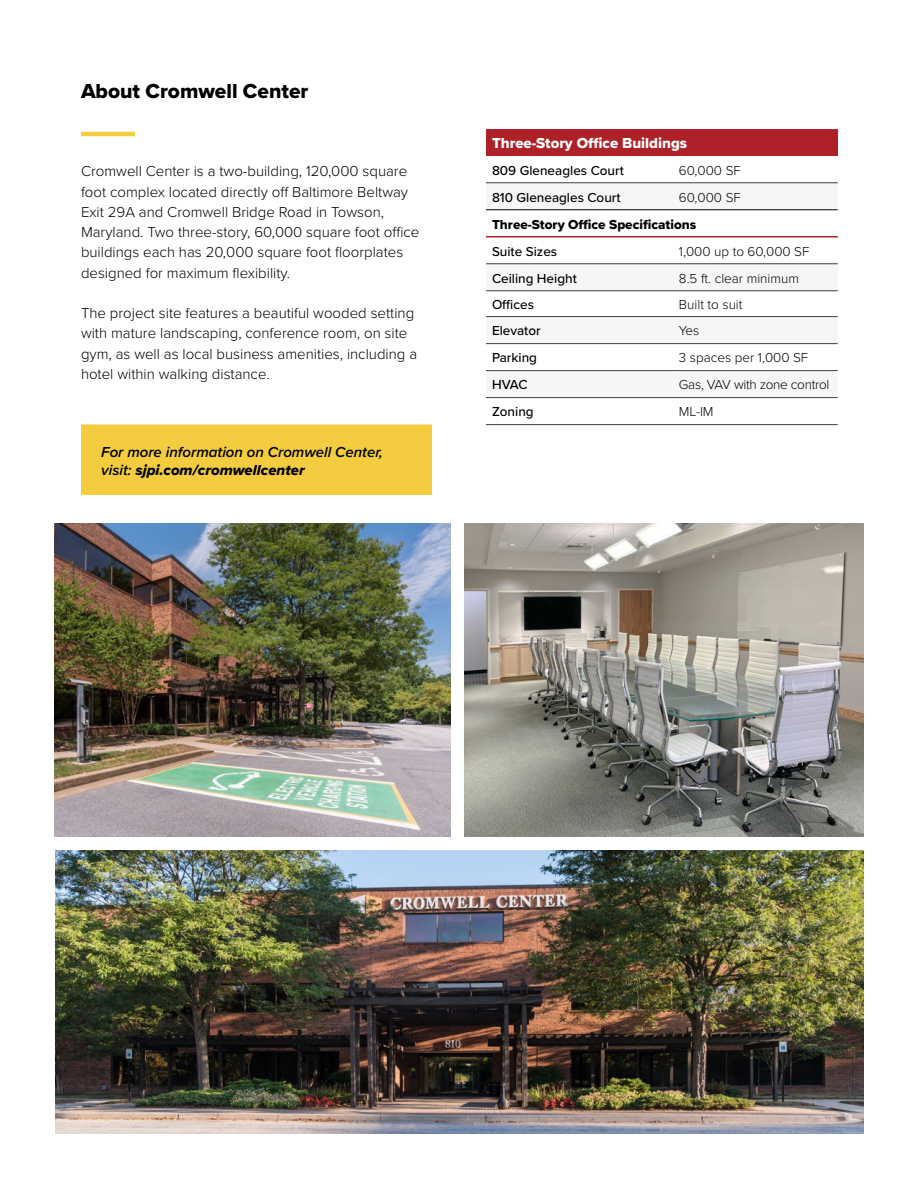
<style>
.page{position:relative;width:918px;height:1188px;background:#fff}
.page>*{position:absolute;margin:0;border:0;box-sizing:border-box;transform-origin:0 0}
.t1{font:21px "Proxima Nova Extrabld";color:#000}
.t2{font:300 15px/20.2px "Proxima Nova";color:#000}
.t3{font:italic 600 15px "Proxima Nova";color:#000}
.t4{font:15px "Proxima Nova Extrabld It";color:#000}
.t5{font:15px "Proxima Nova Extrabld";color:#fff}
.t6{font:500 13.5px "Proxima Nova";color:#000}
.t7{font:300 13.5px "Proxima Nova";color:#000}
.t8{font:13.5px "Proxima Nova Extrabld";color:#000}
.t9{font:300 13.5px "Proxima Nova";letter-spacing:-.02em;color:#000}
.s1{font-family:"Proxima Nova";font-weight:600;font-style:italic}
</style>
<div class="page">
<img style="left:55px;top:850px;width:808px;height:284px">
<div style="left:486px;top:129px;width:352px;height:27px;background:#af2129"></div>
<svg style="left:486px;top:209px;width:352px;height:1px"></svg>
<svg style="left:486px;top:263px;width:352px;height:136px;fill:#f6f6f6"></svg>
<hr style="left:486px;top:264px;width:193px;height:1px;background:#3d3f41">
<hr style="left:679px;top:264px;width:159px;height:1px;background:#3d3f41">
<hr style="left:486px;top:183px;width:193px;height:1px;background:#3d3f41">
<hr style="left:679px;top:183px;width:159px;height:1px;background:#3d3f41">
<hr style="left:486px;top:291px;width:193px;height:1px;background:#3d3f41">
<hr style="left:679px;top:291px;width:159px;height:1px;background:#3d3f41">
<hr style="left:486px;top:424px;width:193px;height:1px;background:#3d3f41">
<hr style="left:679px;top:424px;width:159px;height:1px;background:#3d3f41">
<hr style="left:486px;top:370px;width:193px;height:1px;background:#3d3f41">
<hr style="left:679px;top:370px;width:159px;height:1px;background:#3d3f41">
<hr style="left:486px;top:397px;width:193px;height:1px;background:#3d3f41">
<hr style="left:679px;top:397px;width:159px;height:1px;background:#3d3f41">
<hr style="left:486px;top:316px;width:193px;height:1px;background:#3d3f41">
<hr style="left:679px;top:316px;width:159px;height:1px;background:#3d3f41">
<hr style="left:486px;top:343px;width:193px;height:1px;background:#3d3f41">
<hr style="left:679px;top:343px;width:159px;height:1px;background:#3d3f41">
<hr style="left:486px;top:236px;width:193px;height:2px;background:#af2129">
<hr style="left:679px;top:236px;width:159px;height:2px;background:#af2129">
<hr style="left:486px;top:210px;width:193px;height:1px;background:#000">
<hr style="left:679px;top:210px;width:159px;height:1px;background:#000">
<img style="left:464px;top:524px;width:399px;height:313px">
<img style="left:54px;top:524px;width:396px;height:313px">
<hr style="left:81px;top:132px;width:54px;height:4px;background:#f3cd3f">
<div style="left:81px;top:424px;width:351px;height:71px;background:#f3cd3f"></div>
<h1 class="t1" style="left:81px;top:75px;width:229px">About Cromwell Center</h1>
<p class="t2" style="left:81px;top:160px;width:340px">Cromwell Center is a two-building, 120,000 square foot complex located directly off Baltimore Beltway Exit 29A and Cromwell Bridge Road in Towson, Maryland. Two three-story, 60,000 square foot office buildings each has 20,000 square foot floorplates designed for maximum flexibility.</p>
<p class="t2" style="left:81px;top:302px;width:338px">The project site features a beautiful wooded setting with mature landscaping, conference room, on site gym, as well as local business amenities, including a hotel within walking distance.</p>
<p class="t3" style="left:101px;top:440px;width:283px">For more information on Cromwell Center,</p>
<p class="t4" style="left:101px;top:458px;width:205px"><span class="s1">visit:</span> sjpi.com/cromwellcenter</p>
<p class="t5" style="left:492px;top:132px;width:197px">Three-Story Office Buildings</p>
<p class="t6" style="left:492px;top:160px;width:133px">809 Gleneagles Court</p>
<p class="t7" style="left:679px;top:160px;width:63px">60,000 SF</p>
<p class="t6" style="left:492px;top:187px;width:130px">810 Gleneagles Court</p>
<p class="t7" style="left:679px;top:187px;width:63px">60,000 SF</p>
<p class="t8" style="left:492px;top:214px;width:206px">Three-Story Office Specifications</p>
<p class="t6" style="left:492px;top:241px;width:67px">Suite Sizes</p>
<p class="t7" style="left:679px;top:241px;width:132px">1,000 up to 60,000 SF</p>
<p class="t6" style="left:492px;top:268px;width:86px">Ceiling Height</p>
<p class="t7" style="left:679px;top:268px;width:122px">8.5 ft. clear minimum</p>
<p class="t6" style="left:492px;top:294px;width:44px">Offices</p>
<p class="t7" style="left:679px;top:294px;width:65px">Built to suit</p>
<p class="t6" style="left:492px;top:321px;width:50px">Elevator</p>
<p class="t7" style="left:679px;top:321px;width:22px">Yes</p>
<p class="t6" style="left:492px;top:348px;width:47px">Parking</p>
<p class="t7" style="left:679px;top:348px;width:131px">3 spaces per 1,000 SF</p>
<p class="t6" style="left:492px;top:375px;width:37px">HVAC</p>
<p class="t9" style="left:679px;top:375px;width:152px">Gas, VAV with zone control</p>
<p class="t6" style="left:492px;top:402px;width:43px">Zoning</p>
<p class="t7" style="left:679px;top:402px;width:36px">ML-IM</p>
</div>
